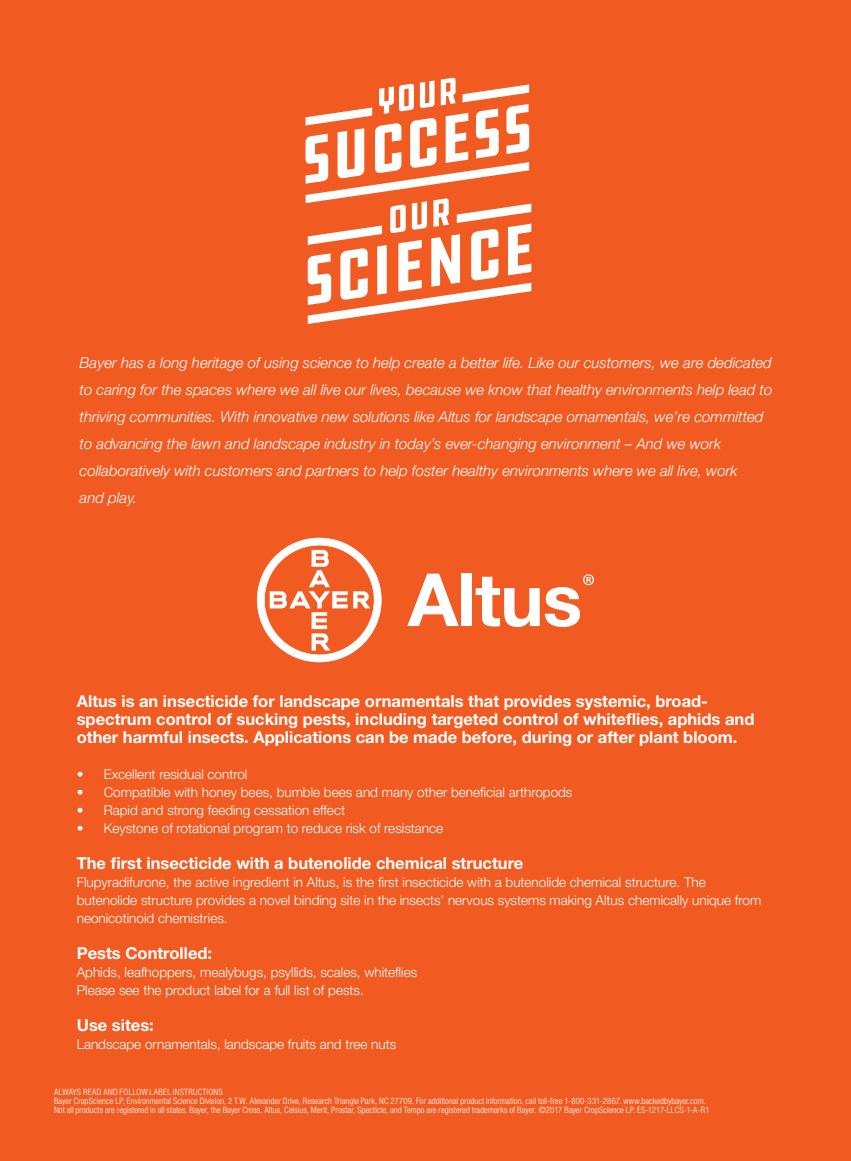
<style>
.page{position:relative;width:851px;height:1161px;background:#fff}
.page>*{position:absolute;margin:0;border:0;box-sizing:border-box;transform-origin:0 0}
.t1{font:700 16.5px/18px "Helvetica Neue LT Std";color:#fff}
.t2{font:italic 300 15px/27px "Helvetica Neue LT Std";color:#fff}
.t3{font:300 13.5px/18px "Helvetica Neue LT Std";color:#fff}
.t4{font:300 condensed 8.7px/9.4px "Helvetica Neue LT Std";letter-spacing:.01em;color:#fff}
.t5{font:300 condensed 8.7px "Helvetica Neue LT Std";letter-spacing:.03em;color:#fff}
</style>
<div class="page">
<div style="left:0;top:0;width:850px;height:1161px;background:#f15b22"></div>
<svg style="left:257px;top:538px;width:124px;height:124px"></svg>
<svg style="left:407px;top:574px;width:51px;height:52px"></svg>
<div style="left:461px;top:574px;width:11px;height:52px;background:#fff"></div>
<svg style="left:475px;top:577px;width:64px;height:50px"></svg>
<svg style="left:545px;top:574px;width:49px;height:53px"></svg>
<svg style="left:305px;top:78px;width:226px;height:246px"></svg>
<p class="t2" style="left:80px;top:349px;width:694px">Bayer has a long heritage of using science to help create a better life. Like our customers, we are dedicated to caring for the spaces where we all live our lives, because we know that healthy environments help lead to thriving communities. With innovative new solutions like Altus for landscape ornamentals, we’re committed to advancing the lawn and landscape industry in today’s ever-changing environment – And we work collaboratively with customers and partners to help foster healthy environments where we all live, work</p>
<p class="t2" style="left:80px;top:484px;width:59px">and play.</p>
<p class="t1" style="left:77px;top:692px;width:679px">Altus is an insecticide for landscape ornamentals that provides systemic, broad&shy;spectrum control of sucking pests, including targeted control of whiteflies, aphids and other harmful insects. Applications can be made before, during or after plant bloom.</p>
<p class="t3" style="left:77px;top:765px;width:172px">• Excellent residual control</p>
<p class="t3" style="left:77px;top:783px;width:497px">• Compatible with honey bees, bumble bees and many other beneficial arthropods</p>
<p class="t3" style="left:77px;top:801px;width:270px">• Rapid and strong feeding cessation effect</p>
<p class="t3" style="left:77px;top:819px;width:368px">• Keystone of rotational program to reduce risk of resistance</p>
<p class="t1" style="left:77px;top:854px;width:448px">The first insecticide with a butenolide chemical structure</p>
<p class="t3" style="left:77px;top:873px;width:686px">Flupyradifurone, the active ingredient in Altus, is the first insecticide with a butenolide chemical structure. The butenolide structure provides a novel binding site in the insects’ nervous systems making Altus chemically unique from neonicotinoid chemistries.</p>
<p class="t1" style="left:77px;top:944px;width:137px">Pests Controlled:</p>
<p class="t3" style="left:77px;top:963px;width:342px">Aphids, leafhoppers, mealybugs, psyllids, scales, whiteflies</p>
<p class="t3" style="left:77px;top:981px;width:288px">Please see the product label for a full list of pests.</p>
<p class="t1" style="left:77px;top:1016px;width:78px">Use sites:</p>
<p class="t3" style="left:77px;top:1035px;width:321px">Landscape ornamentals, landscape fruits and tree nuts</p>
<p class="t5" style="left:54px;top:1086px;width:170px">ALWAYS READ AND FOLLOW LABEL INSTRUCTIONS</p>
<p class="t4" style="left:54px;top:1096px;width:657px">Bayer CropScience LP, Environmental Science Division, 2 T.W. Alexander Drive, Research Triangle Park, NC 27709. For additional product information, call toll‐free 1‐800‐331‐2867. www.backedbybayer.com.<br>Not all products are registered in all states. Bayer, the Bayer Cross, Altus, Celsius, Merit, Prostar, Specticle, and Tempo are registered trademarks of Bayer. ©2017 Bayer CropScience LP. ES-1217-LLCS-1-A-R1</p>
</div>
